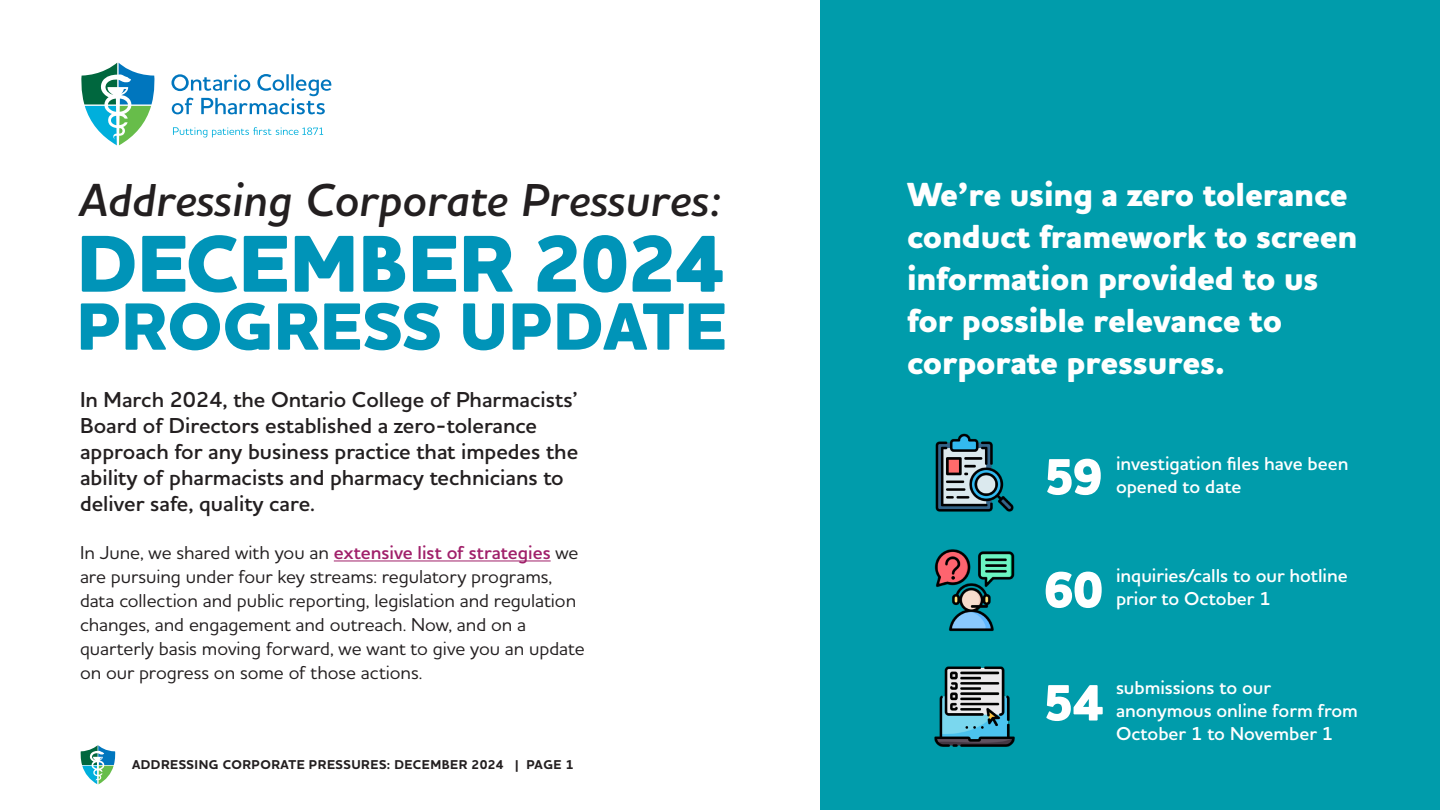
<style>
.page{position:relative;width:1440px;height:810px;background:#fff}
.page>*{position:absolute;margin:0;border:0;box-sizing:border-box;transform-origin:0 0}
.Heading_48_50{font:800 82px "Houschka Pro";letter-spacing:-.005em;color:#0094b8}
.Heading_48_50-2{font:800 68px "Houschka Pro";color:#0094b8}
.IG_Number_52_52{font:800 52px "Houschka Pro";color:#fff}
.Heading_48_50-3{font:italic 600 47px "Houschka Pro";letter-spacing:.005em;color:#231f20}
.Sub_Heading_34_42{font:800 34px/42px "Houschka Pro";letter-spacing:-.005em;color:#fff}
.Intro_Text_22_26{font:600 22px/26px "Houschka Pro";color:#231f20}
.Body_19_24{font:500 19px/24px "Houschka Pro";letter-spacing:-.005em;color:#231f20}
.Body_White_Demi_19_2{font:600 19px/23px "Houschka Pro";color:#fff}
.t1{font:700 13px "Houschka Pro";letter-spacing:.04em;color:#231f20}
.s1{font-weight:600;color:#a0206a}
</style>
<div class="page">
<svg style="left:80px;top:745px;width:36px;height:40px"></svg>
<div style="left:820px;top:0;width:620px;height:810px;background:#009cab"></div>
<hr style="left:334px;top:561px;width:217px;height:1px;background:#a0206a">
<svg style="left:171px;top:74px;width:160px;height:40px"></svg>
<svg style="left:173px;top:127px;width:150px;height:10px"></svg>
<svg style="left:81px;top:62px;width:74px;height:84px"></svg>
<img style="left:935px;top:433px;width:79px;height:79px">
<img style="left:934px;top:549px;width:81px;height:82px">
<img style="left:934px;top:666px;width:81px;height:81px">
<p class="Heading_48_50-3" style="left:79px;top:170px;width:644px">Addressing Corporate Pressures:</p>
<p class="Heading_48_50" style="left:77px;top:210px;width:650px">DECEMBER 2024</p>
<p class="Heading_48_50-2" style="left:76px;top:282px;width:652px">PROGRESS UPDATE</p>
<p class="Intro_Text_22_26" style="left:80px;top:386px;width:500px">In March 2024, the Ontario College of Pharmacists’ Board of Directors established a zero-tolerance approach for any business practice that impedes the ability of pharmacists and pharmacy technicians to deliver safe, quality care.</p>
<p class="Body_19_24" style="left:80px;top:540px;width:506px">In June, we shared with you an <span class="s1">extensive list of strategies</span> we are pursuing under four key streams: regulatory programs, data collection and public reporting, legislation and regulation changes, and engagement and outreach. Now, and on a quarterly basis moving forward, we want to give you an update on our progress on some of those actions.</p>
<p class="t1" style="left:132px;top:756px;width:443px">ADDRESSING CORPORATE PRESSURES: DECEMBER 2024 | PAGE 1</p>
<p class="Sub_Heading_34_42" style="left:907px;top:175px;width:452px">We’re using a zero tolerance conduct framework to screen information provided to us for possible relevance to corporate pressures.</p>
<p class="IG_Number_52_52" style="left:1044px;top:443px;width:61px">59</p>
<p class="Body_White_Demi_19_2" style="left:1116px;top:452px;width:234px">investigation files have been opened to date</p>
<p class="IG_Number_52_52" style="left:1043px;top:556px;width:62px">60</p>
<p class="Body_White_Demi_19_2" style="left:1116px;top:564px;width:233px">inquiries/calls to our hotline prior to October 1</p>
<p class="IG_Number_52_52" style="left:1043px;top:669px;width:62px">54</p>
<p class="Body_White_Demi_19_2" style="left:1116px;top:676px;width:244px">submissions to our anonymous online form from<br>October 1 to November 1</p>
</div>
